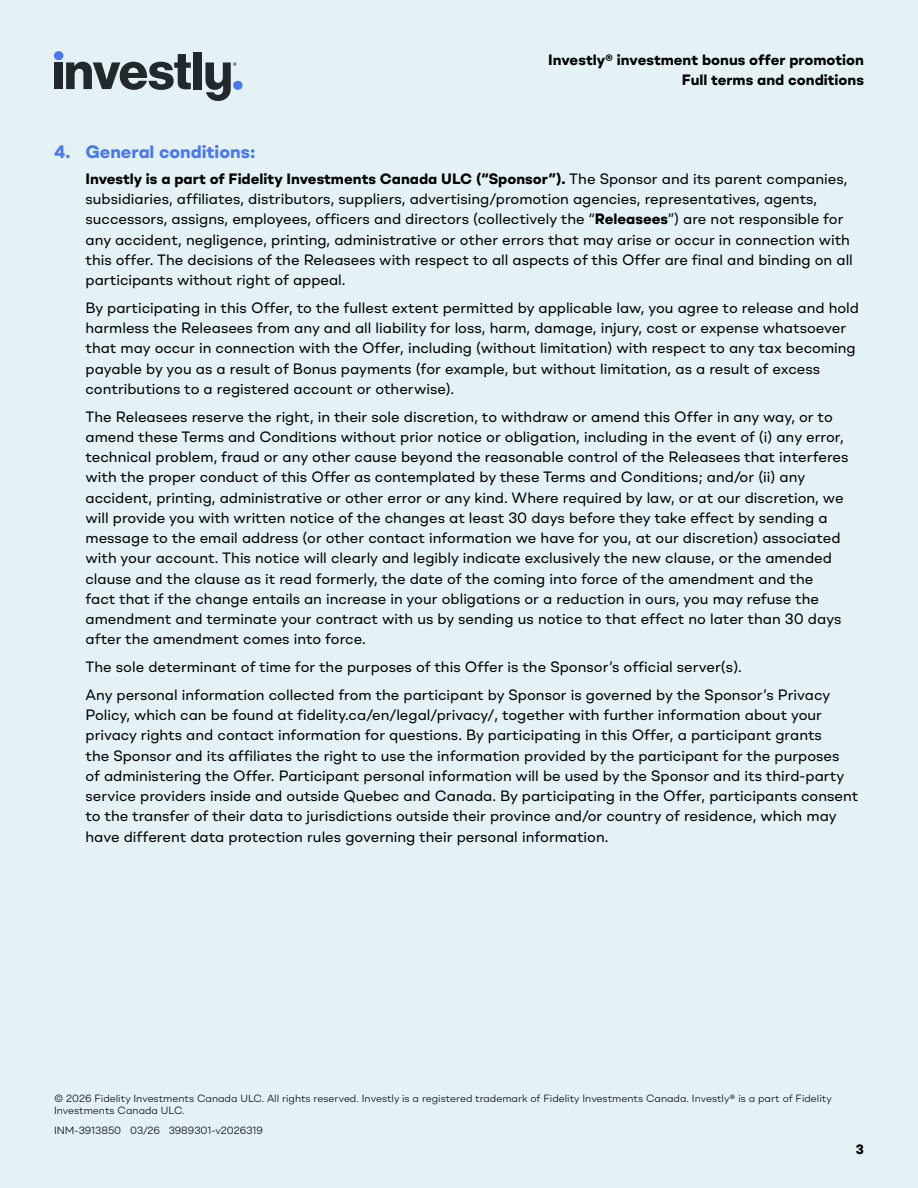
<style>
.page{position:relative;width:918px;height:1188px;background:#fff}
.page>*{position:absolute;margin:0;border:0;box-sizing:border-box;transform-origin:0 0}
.t1{font:700 18px "BR Shape";color:#4777f5}
.t2{font:15px/20.2px "BR Shape";color:#000}
.t3{font:700 15px/19.5px "BR Shape";color:#000;text-align:right}
.t4{font:700 13.5px "BR Shape";color:#000}
.t5{font:300 10.5px/12px "BR Shape";color:#000}
.s1{font-weight:700}
</style>
<div class="page">
<div style="left:1px;top:0;width:917px;height:1188px;background:#e4f2f5"></div>
<div style="left:54px;top:51px;width:9px;height:9px;background:#4777f5;border-radius:50%"></div>
<div style="left:54px;top:62px;width:9px;height:27px;background:#22282c"></div>
<svg style="left:66px;top:54px;width:125px;height:36px"></svg>
<div style="left:194px;top:52px;width:8px;height:37px;background:#22282c"></div>
<div style="left:233px;top:81px;width:10px;height:9px;background:#4777f5;border-radius:50%"></div>
<svg style="left:206px;top:62px;width:30px;height:39px"></svg>
<p class="t3" style="left:548px;top:50px;width:317px">Investly® investment bonus offer promotion<br>Full terms and conditions</p>
<p class="t1" style="left:54px;top:139px;width:203px">4. General conditions:</p>
<p class="t2" style="left:86px;top:168px;width:769px"><span class="s1">Investly is a part of Fidelity Investments Canada ULC (“Sponsor”).</span> The Sponsor and its parent companies, subsidiaries, affiliates, distributors, suppliers, advertising/promotion agencies, representatives, agents, successors, assigns, employees, officers and directors (collectively the “<span class="s1">Releasees</span>”) are not responsible for any accident, negligence, printing, administrative or other errors that may arise or occur in connection with this offer. The decisions of the Releasees with respect to all aspects of this Offer are final and binding on all participants without right of appeal.</p>
<p class="t2" style="left:86px;top:297px;width:775px">By participating in this Offer, to the fullest extent permitted by applicable law, you agree to release and hold harmless the Releasees from any and all liability for loss, harm, damage, injury, cost or expense whatsoever that may occur in connection with the Offer, including (without limitation) with respect to any tax becoming payable by you as a result of Bonus payments (for example, but without limitation, as a result of excess contributions to a registered account or otherwise).</p>
<p class="t2" style="left:86px;top:406px;width:765px">The Releasees reserve the right, in their sole discretion, to withdraw or amend this Offer in any way, or to amend these Terms and Conditions without prior notice or obligation, including in the event of (i) any error, technical problem, fraud or any other cause beyond the reasonable control of the Releasees that interferes with the proper conduct of this Offer as contemplated by these Terms and Conditions; and/or (ii) any accident, printing, administrative or other error or any kind. Where required by law, or at our discretion, we will provide you with written notice of the changes at least 30 days before they take effect by sending a message to the email address (or other contact information we have for you, at our discretion) associated with your account. This notice will clearly and legibly indicate exclusively the new clause, or the amended clause and the clause as it read formerly, the date of the coming into force of the amendment and the<br>fact that if the change entails an increase in your obligations or a reduction in ours, you may refuse the amendment and terminate your contract with us by sending us notice to that effect no later than 30 days after the amendment comes into force.</p>
<p class="t2" style="left:86px;top:653px;width:746px;line-height:27.8px">The sole determinant of time for the purposes of this Offer is the Sponsor’s official server(s).<br>Any personal information collected from the participant by Sponsor is governed by the Sponsor’s Privacy</p>
<p class="t2" style="left:86px;top:704px;width:774px">Policy, which can be found at fidelity.ca/en/legal/privacy/, together with further information about your privacy rights and contact information for questions. By participating in this Offer, a participant grants<br>the Sponsor and its affiliates the right to use the information provided by the participant for the purposes<br>of administering the Offer. Participant personal information will be used by the Sponsor and its third-party service providers inside and outside Quebec and Canada. By participating in the Offer, participants consent to the transfer of their data to jurisdictions outside their province and/or country of residence, which may have different data protection rules governing their personal information.</p>
<p class="t5" style="left:54px;top:1092px;width:779px">© 2026 Fidelity Investments Canada ULC. All rights reserved. Investly is a registered trademark of Fidelity Investments Canada. Investly® is a part of Fidelity<br>Investments Canada ULC.</p>
<p class="t5" style="left:54px;top:1124px;width:210px">INM-3913850 03/26 3989301-v2026319</p>
<p class="t4" style="left:856px;top:1140px;width:10px">3</p>
</div>
